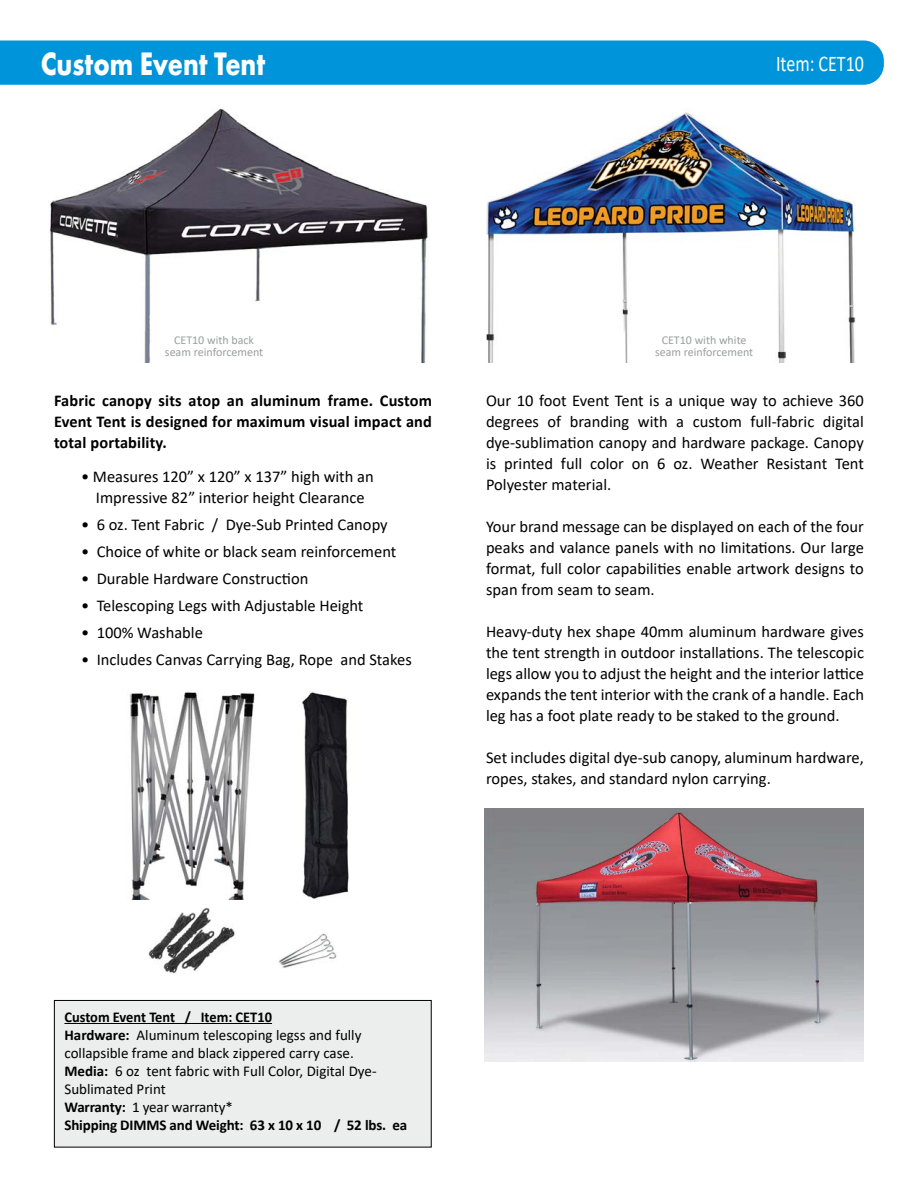
<style>
.page{position:relative;width:918px;height:1188px;background:#fff}
.page>*{position:absolute;margin:0;border:0;box-sizing:border-box;transform-origin:0 0}
.t1{font:700 33.75px "Futura PT";color:#fff;scale:.8 1}
.t2{font:22.5px "Calibri";color:#fff;scale:.8 1}
.t3{font:16.5px/21px "Calibri";color:#000;text-align:justify}
.t4{font:700 16.5px/21px "Calibri";letter-spacing:.01em;color:#000;text-align:justify}
.t5{font:15px/18px "Calibri";color:#000}
.t6{font:12px/12px "Calibri";color:#9c9e9f;text-align:center}
.s1{font-weight:700}
</style>
<div class="page">
<img style="left:50px;top:108px;width:378px;height:255px">
<img style="left:486px;top:112px;width:370px;height:251px">
<div style="left:0;top:40px;width:884px;height:45px;background:#0095da"></div>
<div style="left:54px;top:1000px;width:377px;height:147px;background:#eceded"></div>
<hr style="left:64px;top:1023px;width:208px;height:1px;background:#000">
<div style="left:54px;top:1000px;width:378px;height:148px;border:1px solid #000"></div>
<img style="left:130px;top:692px;width:219px;height:208px">
<img style="left:279px;top:933px;width:58px;height:35px">
<svg style="left:279px;top:933px;width:41px;height:24px"></svg>
<img style="left:148px;top:907px;width:87px;height:67px">
<svg style="left:188px;top:940px;width:47px;height:34px"></svg>
<img style="left:485px;top:809px;width:379px;height:252px">
<h1 class="t1" style="left:41px;top:42px;width:282px">Custom Event Tent</h1>
<h2 class="t2" style="left:776px;top:48px;width:112px">Item: CET10</h2>
<p class="t6" style="left:165px;top:334px;width:100px">CET10 with back seam reinforcement</p>
<p class="t4" style="left:54px;top:390px;width:380px">Fabric canopy sits atop an aluminum frame. Custom Event Tent is designed for maximum visual impact and total portability.</p>
<p class="t3" style="left:81px;top:466px;width:294px;text-align:center">• Measures 120” x 120” x 137” high with an<br>Impressive 82” interior height Clearance</p>
<p class="t3" style="left:81px;top:514px;width:308px">• 6 oz. Tent Fabric / Dye-Sub Printed Canopy</p>
<p class="t3" style="left:81px;top:541px;width:317px">• Choice of white or black seam reinforcement</p>
<p class="t3" style="left:81px;top:568px;width:229px">• Durable Hardware Construction</p>
<p class="t3" style="left:81px;top:595px;width:284px">• Telescoping Legs with Adjustable Height</p>
<p class="t3" style="left:81px;top:622px;width:123px">• 100% Washable</p>
<p class="t3" style="left:81px;top:649px;width:332px">• Includes Canvas Carrying Bag, Rope and Stakes</p>
<p class="t6" style="left:655px;top:334px;width:100px">CET10 with white seam reinforcement</p>
<p class="t3" style="left:486px;top:390px;width:380px">Our 10 foot Event Tent is a unique way to achieve 360 degrees of branding with a custom full-fabric digital dye-sublimation canopy and hardware package. Canopy is printed full color on 6 oz. Weather Resistant Tent Polyester material.</p>
<p class="t3" style="left:486px;top:516px;width:380px">Your brand message can be displayed on each of the four peaks and valance panels with no limitations. Our large format, full color capabilities enable artwork designs to span from seam to seam.</p>
<p class="t3" style="left:486px;top:621px;width:380px">Heavy-duty hex shape 40mm aluminum hardware gives the tent strength in outdoor installations. The telescopic legs allow you to adjust the height and the interior lattice expands the tent interior with the crank of a handle. Each leg has a foot plate ready to be staked to the ground.</p>
<p class="t3" style="left:486px;top:747px;width:380px">Set includes digital dye-sub canopy, aluminum hardware, ropes, stakes, and standard nylon carrying.</p>
<p class="t5" style="left:64px;top:1007px;width:344px"><span class="s1">Custom Event Tent / Item: CET10<br>Hardware:</span> Aluminum telescoping legss and fully collapsible frame and black zippered carry case.<br><span class="s1">Media:</span> 6 oz tent fabric with Full Color, Digital Dye-Sublimated Print<br><span class="s1">Warranty:</span> 1 year warranty*<br><span class="s1">Shipping DIMMS and Weight: 63 x 10 x 10 / 52 lbs. ea</span></p>
</div>
